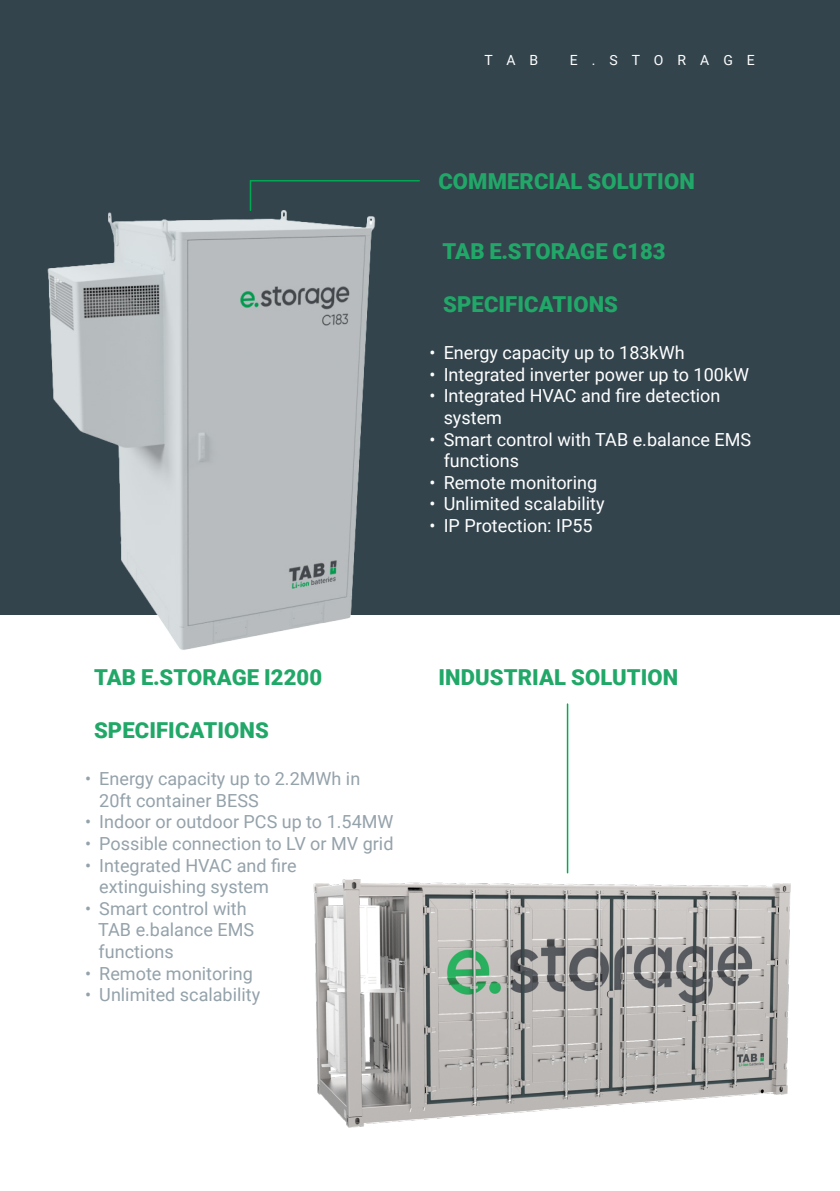
<style>
.page{position:relative;width:840px;height:1191px;background:#fff}
.page>*{position:absolute;margin:0;border:0;box-sizing:border-box;transform-origin:0 0}
.t1{font:900 22px "Roboto";letter-spacing:.005em;color:#21a868}
.t2{font:18px/21.6px "Roboto";color:#94a2aa}
.t3{font:18px/21.6px "Roboto";color:#fff}
.t4{font:14px "Roboto";letter-spacing:1em;color:#fff}
</style>
<div class="page">
<div style="left:0;top:0;width:839px;height:614px;background:#33444d"></div>
<img style="left:313px;top:742px;width:478px;height:386px">
<hr style="left:566px;top:704px;width:2px;height:168px;background:#00aa52">
<img style="left:9px;top:180px;width:421px;height:470px">
<p class="t4" style="left:484px;top:50px;width:55px">TAB</p>
<p class="t4" style="left:569px;top:50px;width:186px">E.STORAGE</p>
<p class="t1" style="left:438px;top:166px;width:258px">COMMERCIAL SOLUTION</p>
<p class="t1" style="left:442px;top:236px;width:224px">TAB E.STORAGE C183</p>
<p class="t1" style="left:443px;top:289px;width:176px">SPECIFICATIONS</p>
<p class="t3" style="left:429px;top:341px;width:256px">• Energy capacity up to 183kWh</p>
<p class="t3" style="left:429px;top:363px;width:321px">• Integrated inverter power up to 100kW</p>
<p class="t3" style="left:443px;top:384px;width:278px;text-indent:-14px">• Integrated HVAC and fire detection system</p>
<p class="t3" style="left:443px;top:428px;width:309px;text-indent:-14px">• Smart control with TAB e.balance EMS functions</p>
<p class="t3" style="left:429px;top:471px;width:169px">• Remote monitoring</p>
<p class="t3" style="left:429px;top:492px;width:176px">• Unlimited scalability</p>
<p class="t3" style="left:429px;top:514px;width:165px">• IP Protection: IP55</p>
<p class="t1" style="left:94px;top:662px;width:229px">TAB E.STORAGE I2200</p>
<p class="t1" style="left:438px;top:662px;width:241px">INDUSTRIAL SOLUTION</p>
<p class="t1" style="left:94px;top:715px;width:176px">SPECIFICATIONS</p>
<p class="t2" style="left:99px;top:767px;width:262px;text-indent:-14px">• Energy capacity up to 2.2MWh in<br>20ft container BESS</p>
<p class="t2" style="left:85px;top:810px;width:310px">• Indoor or outdoor PCS up to 1.54MW</p>
<p class="t2" style="left:85px;top:832px;width:310px">• Possible connection to LV or MV grid</p>
<p class="t2" style="left:99px;top:853px;width:199px;text-indent:-14px">• Integrated HVAC and fire extinguishing system</p>
<p class="t2" style="left:85px;top:897px;width:163px">• Smart control with</p>
<p class="t2" style="left:98px;top:918px;width:157px">TAB e.balance EMS</p>
<p class="t2" style="left:98px;top:940px;width:77px">functions</p>
<p class="t2" style="left:85px;top:961px;width:169px">• Remote monitoring</p>
<p class="t2" style="left:85px;top:983px;width:176px">• Unlimited scalability</p>
</div>
